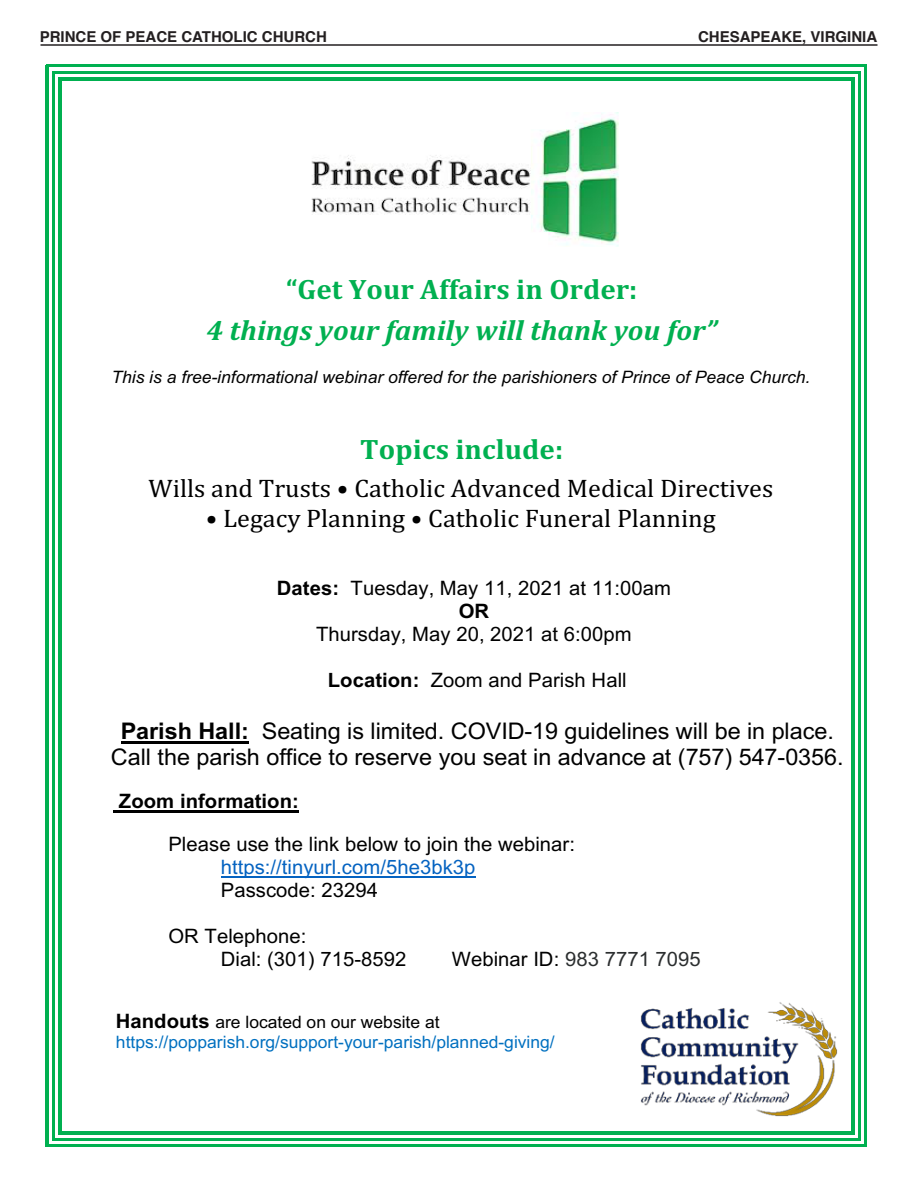
<style>
.page{position:relative;width:918px;height:1188px;background:#fff}
.page>*{position:absolute;margin:0;border:0;box-sizing:border-box;transform-origin:0 0}
.t1{font:italic 700 28.35px/41.4px "Cambria";color:#00b050;text-align:center}
.t2{font:700 28.35px "Cambria";color:#00b050}
.t3{font:25.65px "Cambria";color:#000}
.t4{font:22.95px/26.1px "Arial";color:#000;text-align:center}
.t5{font:19.8px/23px "Arial";letter-spacing:.005em;color:#000}
.t6{font:19.8px/23.2px "Arial";letter-spacing:.005em;color:#0563c1}
.t7{font:19.8px "Arial";letter-spacing:.005em;color:#2b2e2f}
.t8{font:17.1px/20.2px "Arial";color:#0070c0}
.t9{font:italic 17.1px "Arial";color:#000}
.t10{font:700 15px "Helvetica";color:#231f20}
.s1{font-style:normal}
.s2{font-weight:700}
.s3{color:#000}
.s4{font-weight:700;font-size:19.8px;color:#000}
</style>
<div class="page">
<hr style="left:40px;top:44px;width:838px;height:2px;background:#231f20">
<hr style="left:121px;top:741px;width:128px;height:3px;background:#000">
<hr style="left:113px;top:810px;width:186px;height:3px;background:#000">
<hr style="left:221px;top:876px;width:255px;height:1px;background:#0563c1">
<img style="left:311px;top:112px;width:308px;height:135px">
<img style="left:641px;top:1002px;width:196px;height:114px">
<hr style="left:46px;top:65px;width:3px;height:15px;background:#00b050">
<hr style="left:46px;top:65px;width:16px;height:3px;background:#00b050">
<svg style="left:52px;top:71px;width:10px;height:9px"></svg>
<hr style="left:62px;top:65px;width:789px;height:3px;background:#00b050">
<hr style="left:62px;top:71px;width:789px;height:3px;background:#00b050">
<hr style="left:62px;top:77px;width:789px;height:3px;background:#00b050">
<hr style="left:864px;top:65px;width:3px;height:15px;background:#00b050">
<hr style="left:851px;top:65px;width:16px;height:3px;background:#00b050">
<svg style="left:851px;top:71px;width:10px;height:9px"></svg>
<hr style="left:46px;top:80px;width:3px;height:1051px;background:#00b050">
<hr style="left:52px;top:80px;width:3px;height:1051px;background:#00b050">
<hr style="left:58px;top:80px;width:4px;height:1051px;background:#00b050">
<hr style="left:864px;top:80px;width:3px;height:1051px;background:#00b050">
<hr style="left:858px;top:80px;width:3px;height:1051px;background:#00b050">
<svg style="left:854px;top:80px;width:1px;height:1051px"></svg>
<hr style="left:851px;top:80px;width:3px;height:1051px;background:#00b050">
<hr style="left:46px;top:1131px;width:3px;height:16px;background:#00b050">
<hr style="left:46px;top:1144px;width:16px;height:3px;background:#00b050">
<svg style="left:52px;top:1131px;width:10px;height:10px"></svg>
<hr style="left:62px;top:1144px;width:789px;height:3px;background:#00b050">
<svg style="left:62px;top:1140px;width:789px;height:1px"></svg>
<hr style="left:62px;top:1137px;width:789px;height:3px;background:#00b050">
<hr style="left:62px;top:1131px;width:789px;height:3px;background:#00b050">
<hr style="left:864px;top:1131px;width:3px;height:16px;background:#00b050">
<hr style="left:851px;top:1144px;width:16px;height:3px;background:#00b050">
<svg style="left:851px;top:1131px;width:10px;height:10px"></svg>
<p class="t10" style="left:40px;top:24px;width:289px">PRINCE OF PEACE CATHOLIC CHURCH</p>
<p class="t10" style="left:698px;top:24px;width:181px">CHESAPEAKE, VIRGINIA</p>
<p class="t1" style="left:207px;top:268px;width:512px"><span class="s1">“Get Your Affairs in Order:<br></span>4 things your family will thank you for”</p>
<p class="t9" style="left:111px;top:365px;width:700px">This is a free-informational webinar offered for the parishioners of Prince of Peace Church.</p>
<p class="t2" style="left:360px;top:429px;width:204px">Topics include:</p>
<p class="t3" style="left:149px;top:473px;width:626px">Wills and Trusts • Catholic Advanced Medical Directives</p>
<p class="t3" style="left:206px;top:503px;width:512px">• Legacy Planning • Catholic Funeral Planning</p>
<p class="t5" style="left:277px;top:577px;width:396px;text-align:center"><span class="s2">Dates:</span> Tuesday, May 11, 2021 at 11:00am<br><span class="s2">OR<br></span>Thursday, May 20, 2021 at 6:00pm</p>
<p class="t5" style="left:328px;top:668px;width:300px"><span class="s2">Location:</span> Zoom and Parish Hall</p>
<p class="t4" style="left:111px;top:718px;width:734px"><span class="s2">Parish Hall:</span> Seating is limited. COVID-19 guidelines will be in place.<br>Call the parish office to reserve you seat in advance at (757) 547-0356.</p>
<p class="t5" style="left:168px;top:780px;width:408px;line-height:42.5px;text-indent:-49px"><span class="s2">Zoom information:<br></span>Please use the link below to join the webinar:</p>
<p class="t6" style="left:221px;top:855px;width:256px">https://tinyurl.com/5he3bk3p<br><span class="s3">Passcode: 23294</span></p>
<p class="t5" style="left:221px;top:924px;width:187px;text-indent:-52px">OR Telephone:<br>Dial: (301) 715-8592</p>
<p class="t7" style="left:452px;top:945px;width:251px"><span class="s3">Webinar ID:</span> 983 7771 7095</p>
<p class="t8" style="left:116px;top:1012px;width:441px"><span class="s4">Handouts</span> <span class="s3">are located on our website at </span>https://popparish.org/support-your-parish/planned-giving/</p>
</div>
